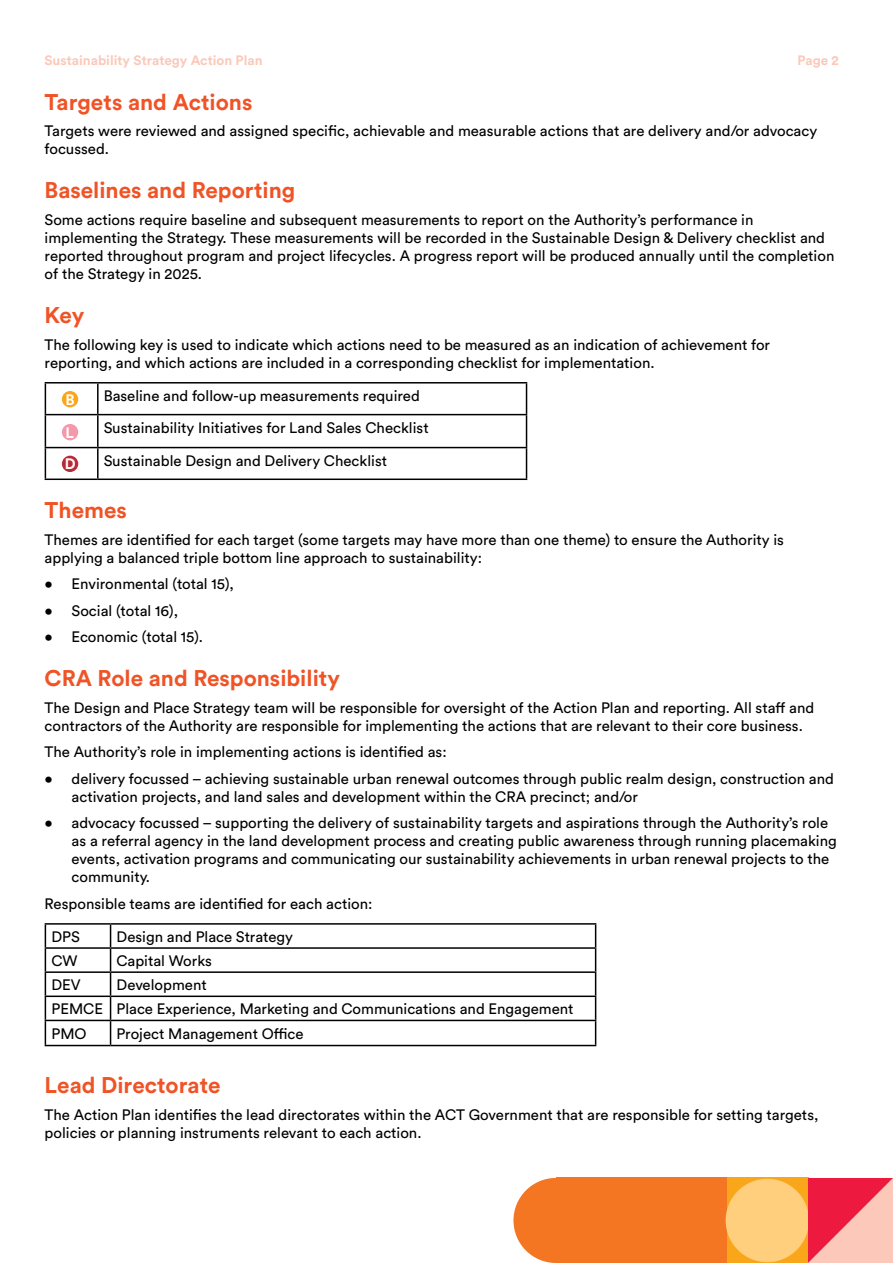
<style>
.page{position:relative;width:893px;height:1263px;background:#fff}
.page>*{position:absolute;margin:0;border:0;box-sizing:border-box;transform-origin:0 0}
.t1{font:700 22.5px "Circular Std";color:#f05325}
.t2{font:15px/18px "Circular Std";color:#000}
.t3{font:700 15px/32.4px "Circular Std";color:#fff;text-align:justify}
.t4{font:700 13.5px "Circular Std";color:#fbc8b9}
</style>
<div class="page">
<div style="left:726px;top:1178px;width:83px;height:85px;background:#faa61a"></div>
<hr style="left:45px;top:382px;width:53px;height:1px;background:#000">
<hr style="left:45px;top:383px;width:1px;height:31px;background:#000">
<hr style="left:98px;top:382px;width:429px;height:1px;background:#000">
<hr style="left:97px;top:383px;width:2px;height:31px;background:#000">
<hr style="left:526px;top:383px;width:1px;height:31px;background:#000">
<hr style="left:45px;top:414px;width:53px;height:1px;background:#000">
<hr style="left:45px;top:415px;width:1px;height:32px;background:#000">
<hr style="left:98px;top:414px;width:429px;height:1px;background:#000">
<hr style="left:97px;top:415px;width:2px;height:32px;background:#000">
<hr style="left:526px;top:415px;width:1px;height:32px;background:#000">
<hr style="left:45px;top:447px;width:53px;height:1px;background:#000">
<hr style="left:45px;top:448px;width:1px;height:30px;background:#000">
<hr style="left:98px;top:447px;width:429px;height:1px;background:#000">
<hr style="left:97px;top:448px;width:2px;height:30px;background:#000">
<hr style="left:526px;top:448px;width:1px;height:30px;background:#000">
<hr style="left:45px;top:478px;width:53px;height:2px;background:#000">
<hr style="left:98px;top:478px;width:429px;height:2px;background:#000">
<hr style="left:45px;top:923px;width:66px;height:2px;background:#000">
<hr style="left:111px;top:923px;width:485px;height:2px;background:#000">
<hr style="left:45px;top:947px;width:66px;height:2px;background:#000">
<hr style="left:111px;top:947px;width:485px;height:2px;background:#000">
<hr style="left:45px;top:971px;width:66px;height:2px;background:#000">
<hr style="left:111px;top:971px;width:485px;height:2px;background:#000">
<hr style="left:45px;top:995px;width:66px;height:2px;background:#000">
<hr style="left:111px;top:995px;width:485px;height:2px;background:#000">
<hr style="left:45px;top:1020px;width:66px;height:1px;background:#000">
<svg style="left:45px;top:925px;width:1px;height:120px"></svg>
<hr style="left:111px;top:1020px;width:485px;height:1px;background:#000">
<svg style="left:110px;top:925px;width:1px;height:120px"></svg>
<svg style="left:595px;top:925px;width:1px;height:120px"></svg>
<hr style="left:45px;top:1045px;width:66px;height:1px;background:#000">
<hr style="left:111px;top:1045px;width:485px;height:1px;background:#000">
<svg style="left:513px;top:1178px;width:43px;height:85px"></svg>
<div style="left:556px;top:1178px;width:170px;height:85px;background:#f47522"></div>
<div style="left:726px;top:1179px;width:83px;height:83px;background:#ffcf7e;border-radius:50%"></div>
<svg style="left:808px;top:1178px;width:85px;height:85px;background:#f4707c"></svg>
<div style="left:62px;top:391px;width:16px;height:16px;background:#faa61a;border-radius:50%"></div>
<div style="left:62px;top:424px;width:16px;height:16px;background:#f598aa;border-radius:50%"></div>
<div style="left:62px;top:456px;width:16px;height:16px;background:#bb2837;border-radius:50%"></div>
<p class="t4" style="left:45px;top:51px;width:219px">Sustainability Strategy Action Plan</p>
<p class="t4" style="left:798px;top:51px;width:43px">Page 2</p>
<h1 class="t1" style="left:45px;top:88px;width:209px">Targets and Actions</h1>
<p class="t2" style="left:45px;top:122px;width:774px">Targets were reviewed and assigned specific, achievable and measurable actions that are delivery and/or advocacy focussed.</p>
<h1 class="t1" style="left:45px;top:176px;width:252px">Baselines and Reporting</h1>
<p class="t2" style="left:45px;top:211px;width:791px">Some actions require baseline and subsequent measurements to report on the Authority’s performance in implementing the Strategy. These measurements will be recorded in the Sustainable Design &amp; Delivery checklist and reported throughout program and project lifecycles. A progress report will be produced annually until the completion of the Strategy in 2025.</p>
<h1 class="t1" style="left:45px;top:301px;width:41px">Key</h1>
<p class="t2" style="left:45px;top:335px;width:727px">The following key is used to indicate which actions need to be measured as an indication of achievement for reporting, and which actions are included in a corresponding checklist for implementation.</p>
<p class="t2" style="left:104px;top:379px;width:326px;line-height:32.4px">Baseline and follow-up measurements required<br>Sustainability Initiatives for Land Sales Checklist<br>Sustainable Design and Delivery Checklist</p>
<h1 class="t1" style="left:45px;top:496px;width:84px">Themes</h1>
<p class="t2" style="left:45px;top:530px;width:741px">Themes are identified for each target (some targets may have more than one theme) to ensure the Authority is applying a balanced triple bottom line approach to sustainability:</p>
<p class="t2" style="left:45px;top:575px;width:191px">• Environmental (total 15),</p>
<p class="t2" style="left:45px;top:601px;width:135px">• Social (total 16),</p>
<p class="t2" style="left:45px;top:628px;width:160px">• Economic (total 15).</p>
<h1 class="t1" style="left:45px;top:664px;width:297px">CRA Role and Responsibility</h1>
<p class="t2" style="left:45px;top:698px;width:771px">The Design and Place Strategy team will be responsible for oversight of the Action Plan and reporting. All staff and contractors of the Authority are responsible for implementing the actions that are relevant to their core business.</p>
<p class="t2" style="left:45px;top:743px;width:404px">The Authority’s role in implementing actions is identified as:</p>
<p class="t2" style="left:72px;top:769px;width:764px;text-indent:-27px">• delivery focussed – achieving sustainable urban renewal outcomes through public realm design, construction and activation projects, and land sales and development within the CRA precinct; and/or</p>
<p class="t2" style="left:72px;top:814px;width:767px;text-indent:-27px">• advocacy focussed – supporting the delivery of sustainability targets and aspirations through the Authority’s role as a referral agency in the land development process and creating public awareness through running placemaking events, activation programs and communicating our sustainability achievements in urban renewal projects to the community.</p>
<p class="t2" style="left:45px;top:894px;width:329px">Responsible teams are identified for each action:</p>
<p class="t2" style="left:51px;top:927px;width:30px">DPS</p>
<p class="t2" style="left:117px;top:927px;width:178px">Design and Place Strategy</p>
<p class="t2" style="left:51px;top:952px;width:28px">CW</p>
<p class="t2" style="left:117px;top:952px;width:97px">Capital Works</p>
<p class="t2" style="left:51px;top:976px;width:31px">DEV</p>
<p class="t3" style="left:65px;top:383px;width:12px">B L D</p>
<p class="t2" style="left:51px;top:973px;width:524px;line-height:24.2px;text-indent:65px">Development<br>PEMCE Place Experience, Marketing and Communications and Engagement<br>PMO</p>
<p class="t2" style="left:117px;top:1024px;width:189px">Project Management Office</p>
<h1 class="t1" style="left:45px;top:1071px;width:177px">Lead Directorate</h1>
<p class="t2" style="left:45px;top:1105px;width:775px">The Action Plan identifies the lead directorates within the ACT Government that are responsible for setting targets, policies or planning instruments relevant to each action.</p>
</div>
